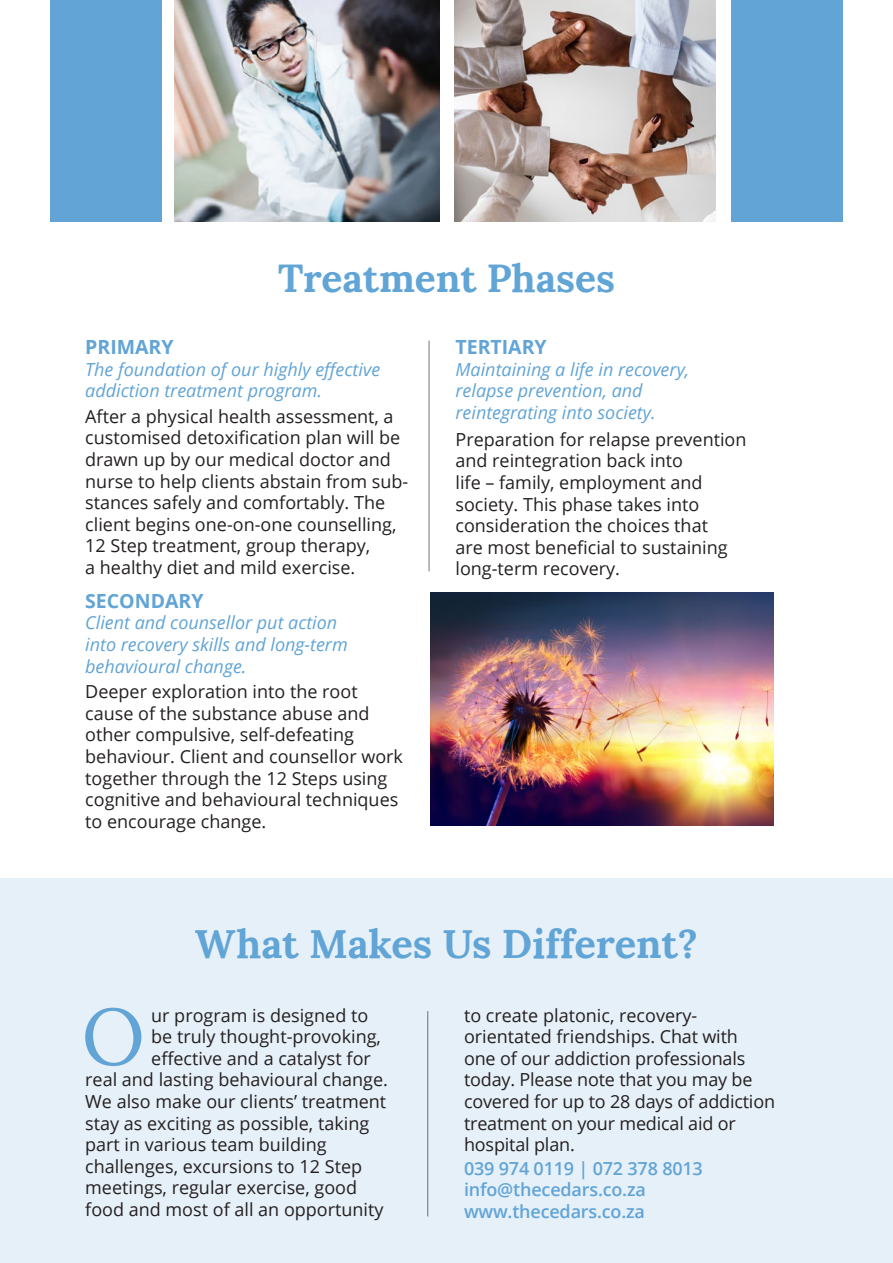
<style>
.page{position:relative;width:893px;height:1263px;background:#fff}
.page>*{position:absolute;margin:0;border:0;box-sizing:border-box;transform-origin:0 0}
.t1{font:79.65px "Lora";color:#61a4d5}
.t2{font:700 39.9px "Lora";color:#61a4d6}
.t3{font:700 39px "Lora";color:#61a4d6}
.t4{font:700 19.5px "Open Sans";color:#61a4d5}
.t5{font:18px/21.6px "Open Sans";color:#231f20}
.t6{font:italic 18px/21.6px "Open Sans";color:#61a4d5}
.t7{font:600 18px/21px "Open Sans";letter-spacing:-.01em;color:#61a4d7}
</style>
<div class="page">
<div style="left:0;top:878px;width:893px;height:385px;background:#e6f0f8"></div>
<hr style="left:427px;top:1011px;width:1px;height:205px;background:#231f20">
<hr style="left:428px;top:341px;width:2px;height:230px;background:#231f20">
<img style="left:430px;top:592px;width:343px;height:234px">
<div style="left:50px;top:0;width:112px;height:221px;background:#61a4d5"></div>
<div style="left:731px;top:0;width:112px;height:221px;background:#61a4d5"></div>
<img style="left:454px;top:0;width:262px;height:221px">
<img style="left:175px;top:0;width:265px;height:221px">
<p class="t3" style="left:278px;top:245px;width:338px">Treatment Phases</p>
<p class="t4" style="left:85px;top:333px;width:90px">PRIMARY</p>
<p class="t6" style="left:85px;top:358px;width:296px">The foundation of our highly effective addiction treatment program.</p>
<p class="t5" style="left:85px;top:405px;width:325px">After a physical health assessment, a customised detoxification plan will be drawn up by our medical doctor and nurse to help clients abstain from sub&shy;stances safely and comfortably. The client begins one-on-one counselling, 12 Step treatment, group therapy,<br>a healthy diet and mild exercise.</p>
<p class="t4" style="left:85px;top:587px;width:120px">SECONDARY</p>
<p class="t6" style="left:85px;top:612px;width:264px">Client and counsellor put action into recovery skills and long-term behavioural change.</p>
<p class="t5" style="left:85px;top:680px;width:319px">Deeper exploration into the root cause of the substance abuse and other compulsive, self-defeating behaviour. Client and counsellor work together through the 12 Steps using cognitive and behavioural techniques to encourage change.</p>
<p class="t4" style="left:455px;top:333px;width:93px">TERTIARY</p>
<p class="t6" style="left:455px;top:358px;width:235px">Maintaining a life in recovery, relapse prevention, and reintegrating into society.</p>
<p class="t5" style="left:455px;top:428px;width:293px">Preparation for relapse prevention and reintegration back into<br>life – family, employment and society. This phase takes into consideration the choices that<br>are most beneficial to sustaining long-term recovery.</p>
<p class="t2" style="left:195px;top:910px;width:504px">What Makes Us Different?</p>
<p class="t1" style="left:82px;top:976px;width:65px">O</p>
<p class="t5" style="left:151px;top:1004px;width:219px">ur program is designed to</p>
<p class="t5" style="left:151px;top:1025px;width:231px">be truly thought-provoking,</p>
<p class="t5" style="left:151px;top:1047px;width:221px">effective and a catalyst for</p>
<p class="t5" style="left:85px;top:1068px;width:304px">real and lasting behavioural change.</p>
<p class="t5" style="left:85px;top:1090px;width:302px">We also make our clients’ treatment</p>
<p class="t5" style="left:85px;top:1112px;width:286px">stay as exciting as possible, taking</p>
<p class="t5" style="left:85px;top:1133px;width:243px">part in various team building</p>
<p class="t5" style="left:85px;top:1155px;width:278px">challenges, excursions to 12 Step</p>
<p class="t5" style="left:85px;top:1176px;width:273px">meetings, regular exercise, good</p>
<p class="t5" style="left:85px;top:1198px;width:300px">food and most of all an opportunity</p>
<p class="t5" style="left:464px;top:1004px;width:313px">to create platonic, recovery&shy;orientated friendships. Chat with<br>one of our addiction professionals today. Please note that you may be covered for up to 28 days of addiction treatment on your medical aid or hospital plan.</p>
<p class="t7" style="left:464px;top:1158px;width:240px">039 974 0119 | 072 378 8013 info@thecedars.co.za</p>
<p class="t7" style="left:464px;top:1200px;width:183px">www.thecedars.co.za</p>
</div>
